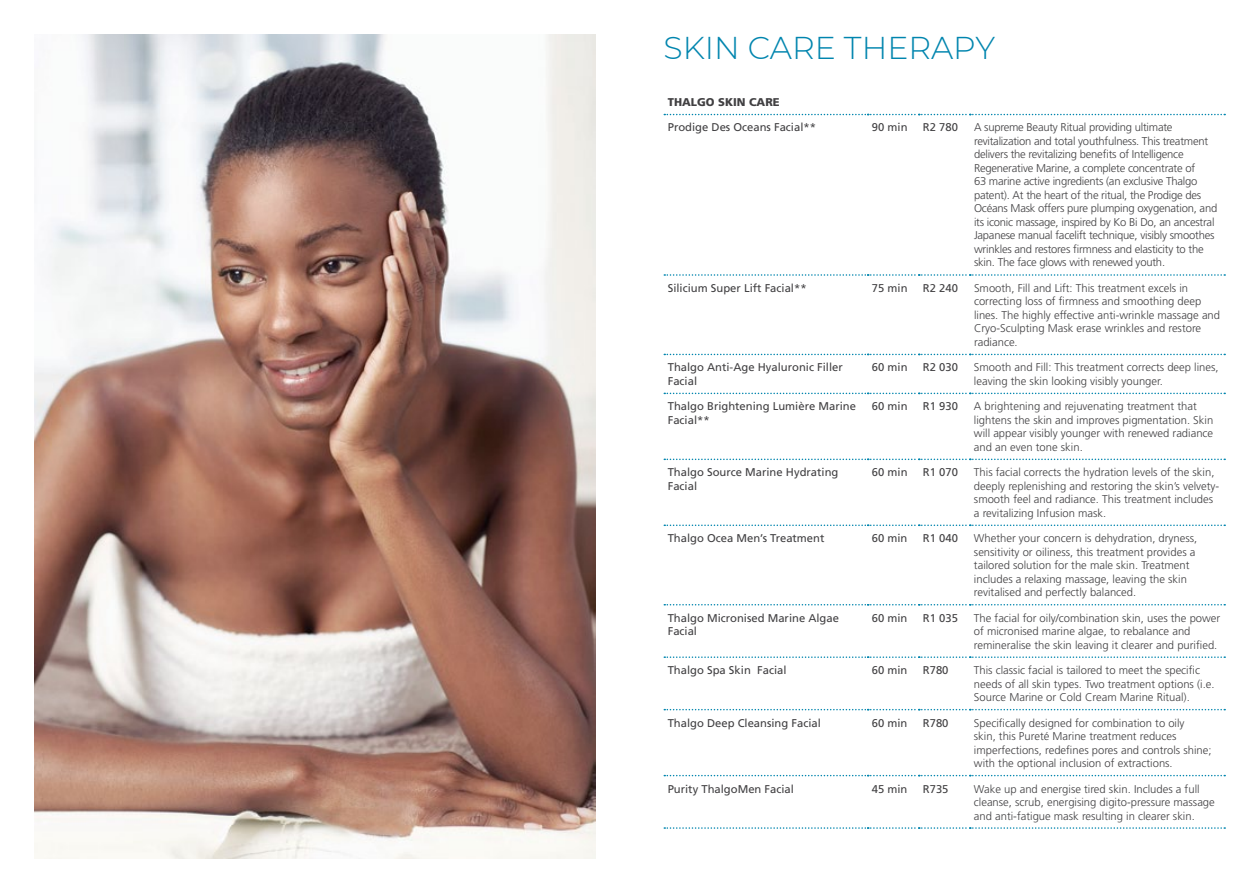
<style>
.page{position:relative;width:1259px;height:893px;background:#fff}
.page>*{position:absolute;margin:0;border:0;box-sizing:border-box;transform-origin:0 0}
.t1{font:300 31.5px "Montserrat";color:#0085ae}
.t2{font:300 11.25px/13.5px "Frutiger LT Std";color:#414042}
.t3{font:300 11.25px/13.5px "Frutiger LT Std";letter-spacing:-.02em;color:#414042}
.t4{font:11.25px/13.5px "Frutiger LT Std";color:#414042}
.t5{font:900 11.25px "Frutiger LT Std";color:#414042}
</style>
<div class="page">
<svg style="left:664px;top:114px;width:561px;height:1px"></svg>
<svg style="left:664px;top:274px;width:561px;height:2px"></svg>
<svg style="left:664px;top:354px;width:561px;height:1px"></svg>
<svg style="left:664px;top:393px;width:561px;height:1px"></svg>
<svg style="left:664px;top:459px;width:561px;height:1px"></svg>
<svg style="left:664px;top:525px;width:561px;height:1px"></svg>
<svg style="left:664px;top:604px;width:561px;height:1px"></svg>
<svg style="left:664px;top:775px;width:561px;height:1px"></svg>
<svg style="left:664px;top:827px;width:561px;height:2px"></svg>
<svg style="left:664px;top:656px;width:561px;height:2px"></svg>
<svg style="left:664px;top:709px;width:561px;height:1px"></svg>
<img style="left:34px;top:34px;width:561px;height:825px">
<h1 class="t1" style="left:663px;top:27px;width:333px">SKIN CARE THERAPY</h1>
<p class="t5" style="left:668px;top:95px;width:113px">THALGO SKIN CARE</p>
<p class="t4" style="left:668px;top:121px;width:150px">Prodige Des Oceans Facial**</p>
<p class="t4" style="left:872px;top:121px;width:37px">90 min</p>
<p class="t4" style="left:923px;top:121px;width:37px">R2 780</p>
<p class="t3" style="left:974px;top:121px;width:245px">A supreme Beauty Ritual providing ultimate revitalization and total youthfulness. This treatment delivers the revitalizing benefits of Intelligence Regenerative Marine, a complete concentrate of<br>63 marine active ingredients (an exclusive Thalgo patent). At the heart of the ritual, the Prodige des Océans Mask offers pure plumping oxygenation, and its iconic massage, inspired by Ko Bi Do, an ancestral Japanese manual facelift technique, visibly smoothes wrinkles and restores firmness and elasticity to the skin. The face glows with renewed youth.</p>
<p class="t4" style="left:668px;top:281px;width:140px">Silicium Super Lift Facial**</p>
<p class="t4" style="left:872px;top:281px;width:37px">75 min</p>
<p class="t4" style="left:923px;top:281px;width:37px">R2 240</p>
<p class="t2" style="left:974px;top:281px;width:248px">Smooth, Fill and Lift: This treatment excels in correcting loss of firmness and smoothing deep lines. The highly effective anti-wrinkle massage and Cryo-Sculpting Mask erase wrinkles and restore radiance.</p>
<p class="t4" style="left:668px;top:361px;width:177px">Thalgo Anti-Age Hyaluronic Filler<br>Facial</p>
<p class="t4" style="left:872px;top:361px;width:37px">60 min</p>
<p class="t4" style="left:923px;top:361px;width:37px">R2 030</p>
<p class="t2" style="left:974px;top:361px;width:246px">Smooth and Fill: This treatment corrects deep lines, leaving the skin looking visibly younger.</p>
<p class="t4" style="left:668px;top:400px;width:190px">Thalgo Brightening Lumière Marine<br>Facial**</p>
<p class="t4" style="left:872px;top:400px;width:37px">60 min</p>
<p class="t4" style="left:923px;top:400px;width:37px">R1 930</p>
<p class="t2" style="left:974px;top:400px;width:241px">A brightening and rejuvenating treatment that lightens the skin and improves pigmentation. Skin will appear visibly younger with renewed radiance and an even tone skin.</p>
<p class="t4" style="left:668px;top:466px;width:172px">Thalgo Source Marine Hydrating<br>Facial</p>
<p class="t4" style="left:872px;top:466px;width:37px">60 min</p>
<p class="t4" style="left:923px;top:466px;width:37px">R1 070</p>
<p class="t2" style="left:974px;top:466px;width:247px">This facial corrects the hydration levels of the skin, deeply replenishing and restoring the skin’s velvety&shy;smooth feel and radiance. This treatment includes a revitalizing Infusion mask.</p>
<p class="t4" style="left:668px;top:532px;width:158px">Thalgo Ocea Men’s Treatment</p>
<p class="t4" style="left:872px;top:532px;width:37px">60 min</p>
<p class="t4" style="left:923px;top:532px;width:37px">R1 040</p>
<p class="t2" style="left:974px;top:532px;width:225px">Whether your concern is dehydration, dryness, sensitivity or oiliness, this treatment provides a tailored solution for the male skin. Treatment includes a relaxing massage, leaving the skin revitalised and perfectly balanced.</p>
<p class="t4" style="left:667px;top:611px;width:173px">Thalgo Micronised Marine Algae<br>Facial</p>
<p class="t4" style="left:872px;top:611px;width:37px">60 min</p>
<p class="t4" style="left:923px;top:611px;width:37px">R1 035</p>
<p class="t2" style="left:974px;top:611px;width:248px">The facial for oily/combination skin, uses the power of micronised marine algae, to rebalance and remineralise the skin leaving it clearer and purified.</p>
<p class="t4" style="left:667px;top:663px;width:120px">Thalgo Spa Skin Facial</p>
<p class="t4" style="left:872px;top:663px;width:37px">60 min</p>
<p class="t4" style="left:923px;top:663px;width:27px">R780</p>
<p class="t2" style="left:974px;top:664px;width:242px">This classic facial is tailored to meet the specific needs of all skin types. Two treatment options (i.e.<br>Source Marine or Cold Cream Marine Ritual).</p>
<p class="t4" style="left:667px;top:716px;width:155px">Thalgo Deep Cleansing Facial</p>
<p class="t4" style="left:872px;top:716px;width:37px">60 min</p>
<p class="t4" style="left:923px;top:716px;width:27px">R780</p>
<p class="t2" style="left:974px;top:716px;width:239px">Specifically designed for combination to oily<br>skin, this Pureté Marine treatment reduces imperfections, redefines pores and controls shine; with the optional inclusion of extractions.</p>
<p class="t4" style="left:667px;top:782px;width:128px">Purity ThalgoMen Facial</p>
<p class="t4" style="left:872px;top:782px;width:37px">45 min</p>
<p class="t4" style="left:923px;top:782px;width:27px">R735</p>
<p class="t2" style="left:974px;top:782px;width:242px">Wake up and energise tired skin. Includes a full cleanse, scrub, energising digito-pressure massage and anti-fatigue mask resulting in clearer skin.</p>
</div>
